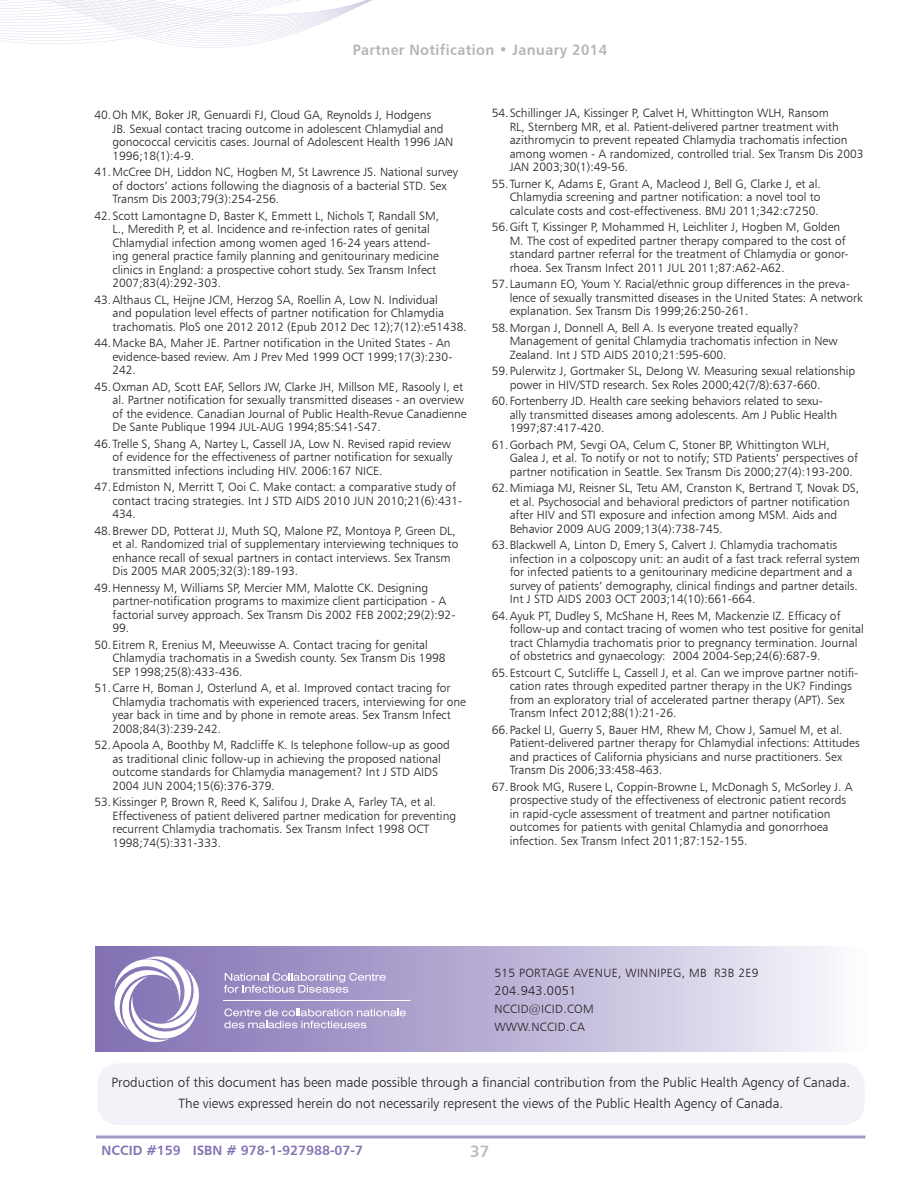
<style>
.page{position:relative;width:918px;height:1188px;background:#fff}
.page>*{position:absolute;margin:0;border:0;box-sizing:border-box;transform-origin:0 0}
.t1{font:16.5px "Humanist 777 BT Bold B";color:#bcbdc0}
.t2{font:15px "Humanist 777 BT Bold B";letter-spacing:.025em;color:#b4b5b8;scale:.95 1}
.Body{font:13.5px "Humanist 777 BT Light B";color:#231f20}
.Footnote{font:13.5px "Humanist 777 BT Bold B";color:#8371b3}
.Body-2{font:12.75px "Humanist 777 BT Light B";letter-spacing:.025em;color:#231f20}
.Body-3{font:12px/13.5px "Humanist 777 BT Light B";color:#231f20}
.Body-4{font:12px "Humanist 777 BT Light B";letter-spacing:.025em;color:#231f20}
</style>
<div class="page">
<svg style="left:0;top:0;width:372px;height:48px"></svg>
<hr style="left:96px;top:1136px;width:770px;height:2px;background:#a799ca">
<div style="left:97px;top:1063px;width:768px;height:62px;background:#f3f2f8;border-radius:22px"></div>
<div style="left:95px;top:946px;width:772px;height:105px;background:linear-gradient(to right,#7f6cb1,#f6f5fb)"></div>
<svg style="left:224px;top:973px;width:162px;height:20px;background:#b4a9d1"></svg>
<svg style="left:224px;top:1008px;width:182px;height:20px;background:#b4a9d1"></svg>
<svg style="left:111px;top:956px;width:92px;height:87px"></svg>
<p class="t2" style="left:353px;top:40px;width:269px">Partner Notification • January 2014</p>
<p class="Body-3" style="left:112px;top:108px;width:343px;text-indent:-18px">40.Oh MK, Boker JR, Genuardi FJ, Cloud GA, Reynolds J, Hodgens<br>JB. Sexual contact tracing outcome in adolescent Chlamydial and gonococcal cervicitis cases. Journal of Adolescent Health 1996 JAN 1996;18(1):4-9.</p>
<p class="Body-3" style="left:112px;top:165px;width:347px;text-indent:-18px">41.McCree DH, Liddon NC, Hogben M, St Lawrence JS. National survey of doctors’ actions following the diagnosis of a bacterial STD. Sex<br>Transm Dis 2003;79(3):254-256.</p>
<p class="Body-3" style="left:112px;top:209px;width:328px;text-indent:-18px">42.Scott Lamontagne D, Baster K, Emmett L, Nichols T, Randall SM, L., Meredith P, et al. Incidence and re-infection rates of genital Chlamydial infection among women aged 16-24 years attend&shy;ing general practice family planning and genitourinary medicine clinics in England: a prospective cohort study. Sex Transm Infect 2007;83(4):292-303.</p>
<p class="Body-3" style="left:112px;top:293px;width:356px;text-indent:-18px">43.Althaus CL, Heijne JCM, Herzog SA, Roellin A, Low N. Individual<br>and population level effects of partner notification for Chlamydia trachomatis. PloS one 2012 2012 (Epub 2012 Dec 12);7(12):e51438.</p>
<p class="Body-3" style="left:112px;top:336px;width:341px;text-indent:-18px">44.Macke BA, Maher JE. Partner notification in the United States - An evidence-based review. Am J Prev Med 1999 OCT 1999;17(3):230-<br>242.</p>
<p class="Body-3" style="left:112px;top:380px;width:356px;text-indent:-18px">45.Oxman AD, Scott EAF, Sellors JW, Clarke JH, Millson ME, Rasooly I, et al. Partner notification for sexually transmitted diseases - an overview of the evidence. Canadian Journal of Public Health-Revue Canadienne De Sante Publique 1994 JUL-AUG 1994;85:S41-S47.</p>
<p class="Body-3" style="left:112px;top:437px;width:341px;text-align:justify;text-indent:-18px">46.Trelle S, Shang A, Nartey L, Cassell JA, Low N. Revised rapid review of evidence for the effectiveness of partner notification for sexually transmitted infections including HIV. 2006:167 NICE.</p>
<p class="Body-3" style="left:112px;top:480px;width:351px;text-indent:-18px">47.Edmiston N, Merritt T, Ooi C. Make contact: a comparative study of contact tracing strategies. Int J STD AIDS 2010 JUN 2010;21(6):431-<br>434.</p>
<p class="Body-3" style="left:112px;top:524px;width:347px;text-indent:-18px">48.Brewer DD, Potterat JJ, Muth SQ, Malone PZ, Montoya P, Green DL, et al. Randomized trial of supplementary interviewing techniques to enhance recall of sexual partners in contact interviews. Sex Transm Dis 2005 MAR 2005;32(3):189-193.</p>
<p class="Body-3" style="left:112px;top:581px;width:344px;text-indent:-18px">49.Hennessy M, Williams SP, Mercier MM, Malotte CK. Designing partner-notification programs to maximize client participation - A factorial survey approach. Sex Transm Dis 2002 FEB 2002;29(2):92- 99.</p>
<p class="Body-3" style="left:112px;top:638px;width:335px;text-indent:-18px">50.Eitrem R, Erenius M, Meeuwisse A. Contact tracing for genital<br>Chlamydia trachomatis in a Swedish county. Sex Transm Dis 1998<br>SEP 1998;25(8):433-436.</p>
<p class="Body-3" style="left:112px;top:681px;width:355px;text-indent:-18px">51.Carre H, Boman J, Osterlund A, et al. Improved contact tracing for Chlamydia trachomatis with experienced tracers, interviewing for one year back in time and by phone in remote areas. Sex Transm Infect 2008;84(3):239-242.</p>
<p class="Body-3" style="left:112px;top:738px;width:339px;text-indent:-18px">52.Apoola A, Boothby M, Radcliffe K. Is telephone follow-up as good as traditional clinic follow-up in achieving the proposed national outcome standards for Chlamydia management? Int J STD AIDS 2004 JUN 2004;15(6):376-379.</p>
<p class="Body-3" style="left:112px;top:795px;width:345px;text-indent:-18px">53.Kissinger P, Brown R, Reed K, Salifou J, Drake A, Farley TA, et al.<br>Effectiveness of patient delivered partner medication for preventing recurrent Chlamydia trachomatis. Sex Transm Infect 1998 OCT 1998;74(5):331-333.</p>
<p class="Body-3" style="left:510px;top:106px;width:355px;text-indent:-18px">54.Schillinger JA, Kissinger P, Calvet H, Whittington WLH, Ransom<br>RL, Sternberg MR, et al. Patient-delivered partner treatment with azithromycin to prevent repeated Chlamydia trachomatis infection among women - A randomized, controlled trial. Sex Transm Dis 2003<br>JAN 2003;30(1):49-56.</p>
<p class="Body-3" style="left:510px;top:177px;width:313px;text-align:justify;text-indent:-18px">55.Turner K, Adams E, Grant A, Macleod J, Bell G, Clarke J, et al.<br>Chlamydia screening and partner notification: a novel tool to calculate costs and cost-effectiveness. BMJ 2011;342:c7250.</p>
<p class="Body-3" style="left:510px;top:220px;width:340px;text-indent:-18px">56.Gift T, Kissinger P, Mohammed H, Leichliter J, Hogben M, Golden M. The cost of expedited partner therapy compared to the cost of standard partner referral for the treatment of Chlamydia or gonor&shy;rhoea. Sex Transm Infect 2011 JUL 2011;87:A62-A62.</p>
<p class="Body-3" style="left:510px;top:277px;width:355px;text-indent:-18px">57.Laumann EO, Youm Y. Racial/ethnic group differences in the preva&shy;lence of sexually transmitted diseases in the United States: A network explanation. Sex Transm Dis 1999;26:250-261.</p>
<p class="Body-3" style="left:510px;top:321px;width:330px;text-indent:-18px">58.Morgan J, Donnell A, Bell A. Is everyone treated equally?<br>Management of genital Chlamydia trachomatis infection in New<br>Zealand. Int J STD AIDS 2010;21:595-600.</p>
<p class="Body-3" style="left:510px;top:364px;width:347px;text-indent:-18px">59.Pulerwitz J, Gortmaker SL, DeJong W. Measuring sexual relationship power in HIV/STD research. Sex Roles 2000;42(7/8):637-660.</p>
<p class="Body-3" style="left:510px;top:394px;width:329px;text-indent:-18px">60.Fortenberry JD. Health care seeking behaviors related to sexu&shy;ally transmitted diseases among adolescents. Am J Public Health<br>1997;87:417-420.</p>
<p class="Body-3" style="left:510px;top:438px;width:350px;text-indent:-18px">61.Gorbach PM, Sevgi OA, Celum C, Stoner BP, Whittington WLH,<br>Galea J, et al. To notify or not to notify; STD Patients’ perspectives of partner notification in Seattle. Sex Transm Dis 2000;27(4):193-200.</p>
<p class="Body-3" style="left:510px;top:481px;width:351px;text-indent:-18px">62.Mimiaga MJ, Reisner SL, Tetu AM, Cranston K, Bertrand T, Novak DS, et al. Psychosocial and behavioral predictors of partner notification after HIV and STI exposure and infection among MSM. Aids and Behavior 2009 AUG 2009;13(4):738-745.</p>
<p class="Body-3" style="left:510px;top:538px;width:352px;text-indent:-18px">63.Blackwell A, Linton D, Emery S, Calvert J. Chlamydia trachomatis infection in a colposcopy unit: an audit of a fast track referral system for infected patients to a genitourinary medicine department and a survey of patients’ demography, clinical findings and partner details.<br>Int J STD AIDS 2003 OCT 2003;14(10):661-664.</p>
<p class="Body-3" style="left:510px;top:609px;width:356px;text-indent:-18px">64.Ayuk PT, Dudley S, McShane H, Rees M, Mackenzie IZ. Efficacy of follow-up and contact tracing of women who test positive for genital tract Chlamydia trachomatis prior to pregnancy termination. Journal of obstetrics and gynaecology: 2004 2004-Sep;24(6):687-9.</p>
<p class="Body-3" style="left:510px;top:666px;width:350px;text-indent:-18px">65.Estcourt C, Sutcliffe L, Cassell J, et al. Can we improve partner notifi&shy;cation rates through expedited partner therapy in the UK? Findings from an exploratory trial of accelerated partner therapy (APT). Sex Transm Infect 2012;88(1):21-26.</p>
<p class="Body-3" style="left:510px;top:723px;width:352px;text-indent:-18px">66.Packel LI, Guerry S, Bauer HM, Rhew M, Chow J, Samuel M, et al.<br>Patient-delivered partner therapy for Chlamydial infections: Attitudes and practices of California physicians and nurse practitioners. Sex Transm Dis 2006;33:458-463.</p>
<p class="Body-3" style="left:510px;top:780px;width:344px;text-indent:-18px">67.Brook MG, Rusere L, Coppin-Browne L, McDonagh S, McSorley J. A prospective study of the effectiveness of electronic patient records in rapid-cycle assessment of treatment and partner notification outcomes for patients with genital Chlamydia and gonorrhoea infection. Sex Transm Infect 2011;87:152-155.</p>
<p class="Body-4" style="left:494px;top:965px;width:266px">515 PORTAGE AVENUE, WINNIPEG, MB R3B 2E9</p>
<p class="Body-2" style="left:494px;top:983px;width:84px">204.943.0051</p>
<p class="Body-4" style="left:494px;top:1001px;width:101px">NCCID@ICID.COM</p>
<p class="Body-4" style="left:494px;top:1019px;width:92px">WWW.NCCID.CA</p>
<p class="Body" style="left:112px;top:1074px;width:740px">Production of this document has been made possible through a financial contribution from the Public Health Agency of Canada.</p>
<p class="Body" style="left:179px;top:1095px;width:606px">The views expressed herein do not necessarily represent the views of the Public Health Agency of Canada.</p>
<p class="Footnote" style="left:102px;top:1142px;width:263px">NCCID #159 ISBN # 978-1-927988-07-7</p>
<h1 class="t1" style="left:470px;top:1141px;width:21px">37</h1>
</div>
